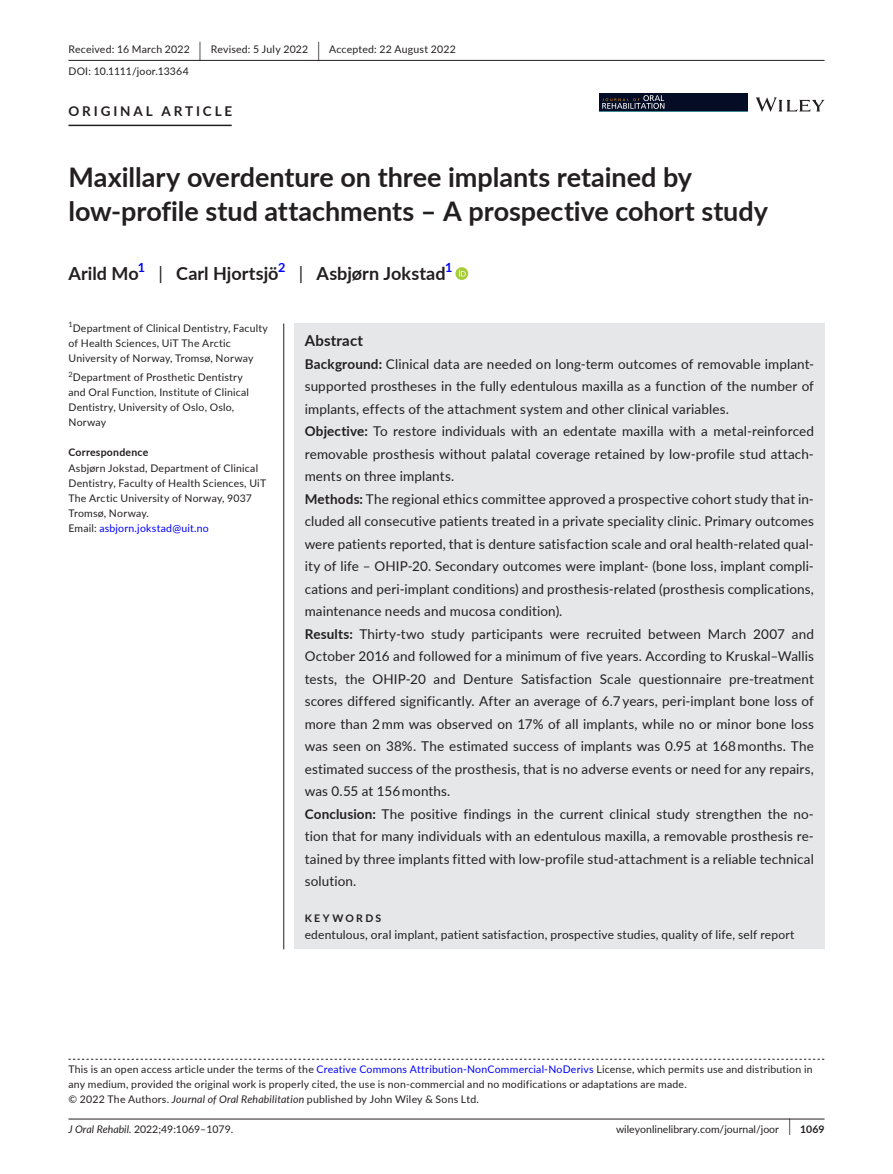
<style>
.page{position:relative;width:893px;height:1174px;background:#fff}
.page>*{position:absolute;margin:0;border:0;box-sizing:border-box;transform-origin:0 0}
.t1{font:700 27px/34.5px "Lato";color:#231f20}
.t2{font:700 18px "Lato";color:#231f20}
.t3{font:700 15px "Lato";letter-spacing:.015em;color:#231f20}
.t4{font:13.5px/22.5px "Lato";letter-spacing:.01em;color:#231f20}
.t5{font:700 13.5px "Lato";letter-spacing:.215em;color:#231f20}
.t6{font:700 12.6px "Lato";color:#00f}
.t7{font:12px "Lato";letter-spacing:.015em;color:#231f20}
.t8{font:10.5px/15px "Lato";letter-spacing:.02em;color:#231f20}
.t9{font:10.5px "Lato";color:#231f20}
.t10{font:700 10.5px "Lato";letter-spacing:.02em;color:#231f20}
.t11{font:700 10.5px "Lato";letter-spacing:.22em;color:#231f20}
.t12{font:7.35px "Lato";color:#231f20}
.s1{font-size:19.65px}
.s2{font-weight:400}
.s3{color:#00f}
.s4{font-weight:700}
.s5{font-style:italic}
.s6{font-size:17.4px}
</style>
<div class="page">
<hr style="left:68px;top:1118px;width:756px;height:1px;background:#231f20">
<svg style="left:756px;top:97px;width:68px;height:15px"></svg>
<div style="left:599px;top:93px;width:149px;height:19px;background:#050c26"></div>
<hr style="left:599px;top:111px;width:149px;height:1px;background:#3e8690">
<svg style="left:602px;top:95px;width:62px;height:14px"></svg>
<hr style="left:68px;top:60px;width:756px;height:1px;background:#231f20">
<hr style="left:68px;top:125px;width:164px;height:1px;background:#231f20">
<svg style="left:455px;top:267px;width:13px;height:13px"></svg>
<svg style="left:459px;top:269px;width:7px;height:7px"></svg>
<div style="left:294px;top:323px;width:530px;height:626px;background:#e6e7e9"></div>
<hr style="left:283px;top:323px;width:1px;height:626px;background:#231f20">
<svg style="left:68px;top:1058px;width:756px;height:1px"></svg>
<p class="t8" style="left:68px;top:38px;width:389px;line-height:21.8px">Received: 16 March 2022 <span class="s1">|</span> Revised: 5 July 2022 <span class="s1">|</span> Accepted: 22 August 2022<br>DOI: 10.1111/joor.13364</p>
<p class="t5" style="left:68px;top:101px;width:165px">ORIGINAL ARTICLE</p>
<h1 class="t1" style="left:68px;top:159px;width:701px">Maxillary overdenture on three implants retained by low-profile stud attachments – A prospective cohort study</h1>
<h2 class="t2" style="left:68px;top:260px;width:72px">Arild Mo</h2>
<p class="t6" style="left:138px;top:258px;width:9px">1</p>
<h2 class="t2" style="left:159px;top:260px;width:122px"><span class="s2">|</span> Carl Hjortsjö</h2>
<p class="t6" style="left:278px;top:258px;width:9px">2</p>
<h2 class="t2" style="left:299px;top:260px;width:148px"><span class="s2">|</span> Asbjørn Jokstad</h2>
<p class="t6" style="left:445px;top:258px;width:9px">1</p>
<p class="t12" style="left:68px;top:319px;width:6px">1</p>
<p class="t8" style="left:68px;top:320px;width:201px;text-indent:4px">Department of Clinical Dentistry, Faculty of Health Sciences, UiT The Arctic<br>University of Norway, Tromsø, Norway</p>
<p class="t12" style="left:68px;top:369px;width:6px">2</p>
<p class="t8" style="left:68px;top:370px;width:182px;text-indent:4px">Department of Prosthetic Dentistry and Oral Function, Institute of Clinical<br>Dentistry, University of Oslo, Oslo,<br>Norway</p>
<p class="t10" style="left:68px;top:445px;width:81px">Correspondence</p>
<p class="t8" style="left:68px;top:460px;width:199px">Asbjørn Jokstad, Department of Clinical Dentistry, Faculty of Health Sciences, UiT The Arctic University of Norway, 9037<br>Tromsø, Norway.<br>Email: <span class="s3">asbjorn.jokstad@uit.no</span></p>
<p class="t3" style="left:305px;top:329px;width:60px">Abstract</p>
<p class="t4" style="left:305px;top:352px;width:511px"><span class="s4">Background:</span> Clinical data are needed on long-term outcomes of removable implant&shy;supported prostheses in the fully edentulous maxilla as a function of the number of implants, effects of the attachment system and other clinical variables.<br><span class="s4">Objective:</span> To restore individuals with an edentate maxilla with a metal-reinforced removable prosthesis without palatal coverage retained by low-profile stud attach&shy;ments on three implants.<br><span class="s4">Methods:</span> The regional ethics committee approved a prospective cohort study that in&shy;cluded all consecutive patients treated in a private speciality clinic. Primary outcomes were patients reported, that is denture satisfaction scale and oral health-related qual&shy;ity of life – OHIP-20. Secondary outcomes were implant- (bone loss, implant compli&shy;cations and peri-implant conditions) and prosthesis-related (prosthesis complications, maintenance needs and mucosa condition).<br><span class="s4">Results:</span> Thirty-two study participants were recruited between March 2007 and October 2016 and followed for a minimum of five years. According to Kruskal–Wallis tests, the OHIP-20 and Denture Satisfaction Scale questionnaire pre-treatment scores differed significantly. After an average of 6.7 years, peri-implant bone loss of more than 2 mm was observed on 17% of all implants, while no or minor bone loss was seen on 38%. The estimated success of implants was 0.95 at 168 months. The estimated success of the prosthesis, that is no adverse events or need for any repairs, was 0.55 at 156 months.<br><span class="s4">Conclusion:</span> The positive findings in the current clinical study strengthen the no&shy;tion that for many individuals with an edentulous maxilla, a removable prosthesis re&shy;tained by three implants fitted with low-profile stud-attachment is a reliable technical solution.</p>
<p class="t11" style="left:305px;top:910px;width:78px">KEYWORDS</p>
<p class="t7" style="left:305px;top:925px;width:491px">edentulous, oral implant, patient satisfaction, prospective studies, quality of life, self report</p>
<p class="t8" style="left:68px;top:1061px;width:746px">This is an open access article under the terms of the <span class="s3">Creative Commons Attribution-NonCommercial-NoDerivs</span> License, which permits use and distribution in any medium, provided the original work is properly cited, the use is non-commercial and no modifications or adaptations are made.<br>© 2022 The Authors. <span class="s5">Journal of Oral Rehabilitation</span> published by John Wiley &amp; Sons Ltd.</p>
<p class="t9" style="left:68px;top:1121px;width:166px"><span class="s5">J Oral Rehabil.</span> 2022;49:1069–1079.</p>
<p class="t9" style="left:616px;top:1121px;width:210px">wileyonlinelibrary.com/journal/joor <span class="s6">|</span> <span class="s4">1069</span></p>
</div>
